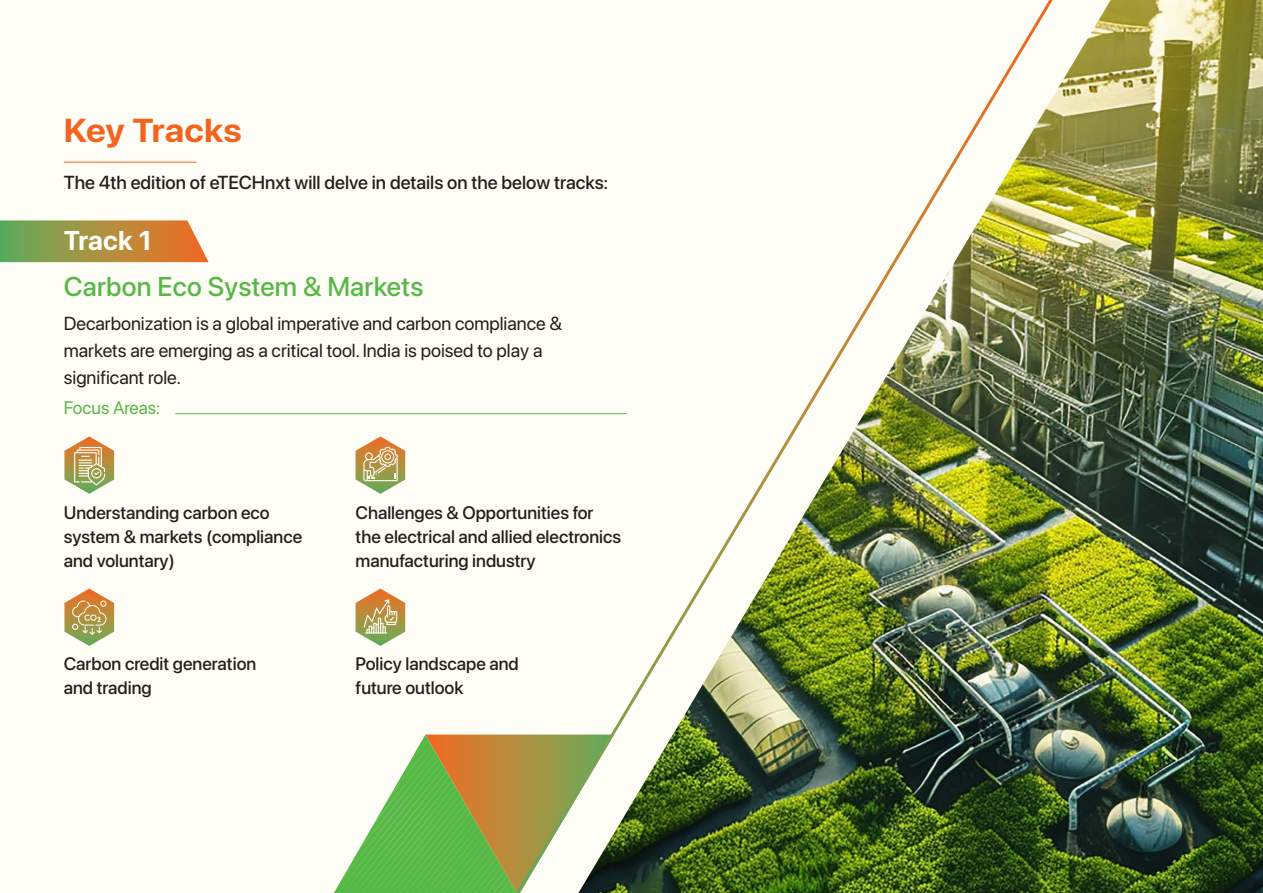
<style>
.page{position:relative;width:1263px;height:893px;background:#fffef6}
.page>*{position:absolute;margin:0;border:0;box-sizing:border-box;transform-origin:0 0}
.t1{font:700 33px "SF Pro Display";color:#f36421;scale:1.08 1}
.t2{font:500 27px "SF Pro Display";letter-spacing:.01em;color:#57b847}
.t3{font:700 27px "SF Pro Display";letter-spacing:.005em;color:#fffef6}
.t4{font:18.75px/27px "SF Pro Display";color:#231f20}
.t5{font:500 18.75px "SF Pro Display";color:#231f20}
.t6{font:500 18px/24px "SF Pro Display";color:#231f20}
.t7{font:18px "SF Pro Display";color:#57b847}
</style>
<div class="page">
<hr style="left:175px;top:413px;width:452px;height:1px;background:#57b847">
<svg style="left:64px;top:589px;width:50px;height:57px"></svg>
<svg style="left:356px;top:589px;width:49px;height:57px"></svg>
<svg style="left:356px;top:436px;width:49px;height:58px"></svg>
<svg style="left:64px;top:436px;width:50px;height:58px"></svg>
<img style="left:1073px;top:0;width:190px;height:893px">
<svg style="left:334px;top:735px;width:162px;height:158px"></svg>
<img style="left:496px;top:0;width:577px;height:893px">
<svg style="left:0;top:220px;width:209px;height:42px;background:#ad964c"></svg>
<h1 class="t1" style="left:64px;top:111px;width:166px">Key Tracks</h1>
<p class="t5" style="left:64px;top:171px;width:546px">The 4th edition of eTECHnxt will delve in details on the below tracks:</p>
<h2 class="t3" style="left:64px;top:225px;width:89px">Track 1</h2>
<h2 class="t2" style="left:64px;top:271px;width:361px">Carbon Eco System &amp; Markets</h2>
<p class="t4" style="left:64px;top:310px;width:500px">Decarbonization is a global imperative and carbon compliance &amp; markets are emerging as a critical tool. India is poised to play a significant role.</p>
<p class="t7" style="left:64px;top:397px;width:98px">Focus Areas:</p>
<p class="t6" style="left:64px;top:501px;width:240px">Understanding carbon eco system &amp; markets (compliance and voluntary)</p>
<p class="t6" style="left:356px;top:501px;width:267px">Challenges &amp; Opportunities for the electrical and allied electronics manufacturing industry</p>
<p class="t6" style="left:64px;top:652px;width:194px">Carbon credit generation and trading</p>
<p class="t6" style="left:356px;top:652px;width:165px">Policy landscape and future outlook</p>
</div>
